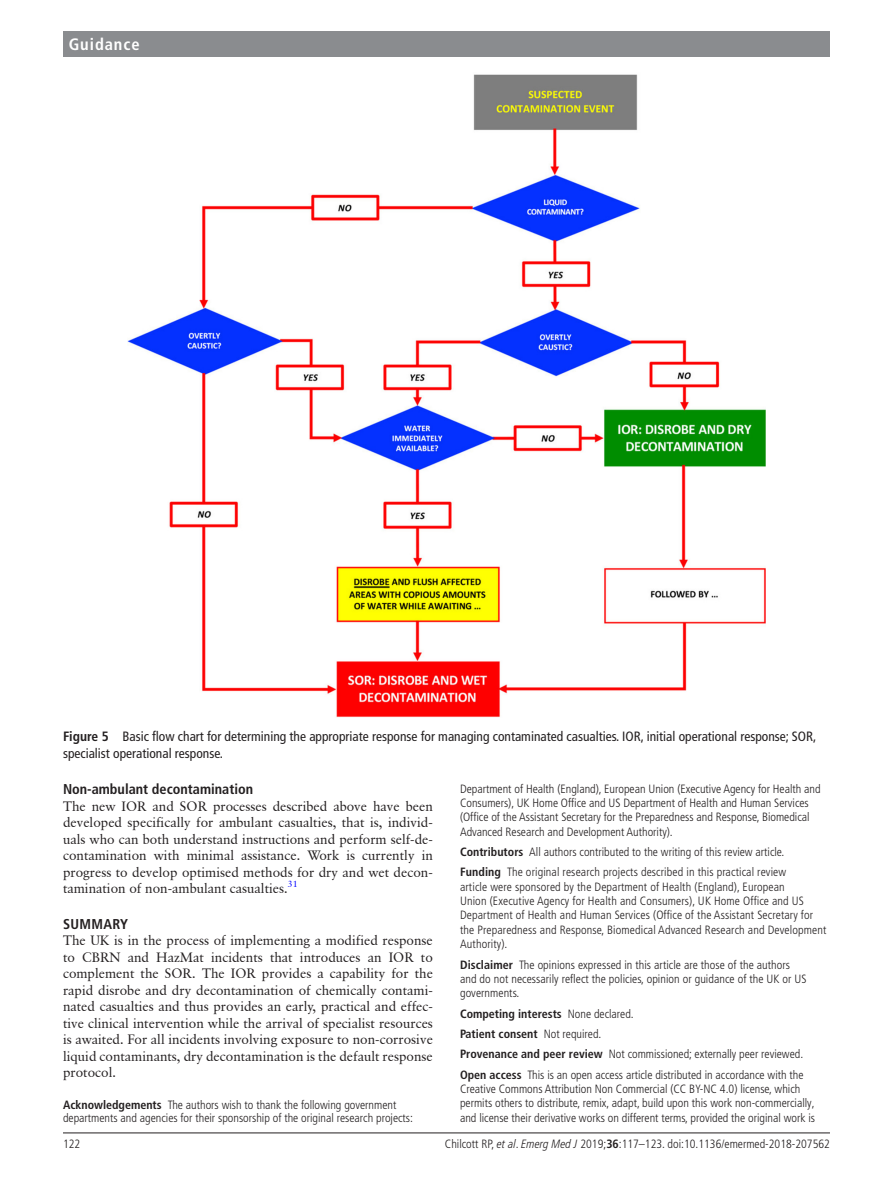
<style>
.page{position:relative;width:893px;height:1191px;background:#fff}
.page>*{position:absolute;margin:0;border:0;box-sizing:border-box;transform-origin:0 0}
.t1{font:700 condensed 16.5px "Frutiger LT Pro";letter-spacing:.055em;color:#fff}
.t2{font:700 condensed 14.25px "Frutiger LT Pro";color:#231f20}
.t3{font:13.5px/16.5px "Classical Garamond BT";color:#231f20;text-align:justify}
.t4{font:condensed 13.5px/16.5px "Frutiger LT Pro";color:#231f20}
.t5{font:300 condensed 12px/14.4px "Frutiger LT Pro";color:#231f20}
.s1{font-weight:700}
.s2{font-style:italic}
</style>
<div class="page">
<hr style="left:63px;top:1132px;width:767px;height:1px;background:#231f20">
<div style="left:63px;top:31px;width:767px;height:25px;background:#8a8c8f"></div>
<img style="left:127px;top:74px;width:638px;height:643px">
<h1 class="t1" style="left:69px;top:34px;width:72px">Guidance</h1>
<p class="t4" style="left:63px;top:728px;width:755px"><span class="s1">Figure 5</span> Basic flow chart for determining the appropriate response for managing contaminated casualties. IOR, initial operational response; SOR, specialist operational response.</p>
<p class="t2" style="left:63px;top:781px;width:192px">Non-ambulant decontamination</p>
<p class="t3" style="left:63px;top:797px;width:371px">The new IOR and SOR processes described above have been developed specifically for ambulant casualties, that is, individ&shy;uals who can both understand instructions and perform self-de&shy;contamination with minimal assistance. Work is currently in progress to develop optimised methods for dry and wet decon&shy;tamination of non-ambulant casualties.<sup>31</sup></p>
<p class="t2" style="left:63px;top:915px;width:66px">Summary</p>
<p class="t3" style="left:63px;top:932px;width:371px">The UK is in the process of implementing a modified response to CBRN and HazMat incidents that introduces an IOR to complement the SOR. The IOR provides a capability for the rapid disrobe and dry decontamination of chemically contami&shy;nated casualties and thus provides an early, practical and effec&shy;tive clinical intervention while the arrival of specialist resources is awaited. For all incidents involving exposure to non-corrosive liquid contaminants, dry decontamination is the default response protocol.</p>
<p class="t5" style="left:63px;top:1098px;width:352px;line-height:13.5px"><span class="s1">Acknowledgements</span> The authors wish to thank the following government departments and agencies for their sponsorship of the original research projects:</p>
<p class="t5" style="left:460px;top:781px;width:362px">Department of Health (England), European Union (Executive Agency for Health and Consumers), UK Home Office and US Department of Health and Human Services (Office of the Assistant Secretary for the Preparedness and Response, Biomedical Advanced Research and Development Authority).</p>
<p class="t5" style="left:460px;top:842px;width:328px;line-height:20.4px"><span class="s1">Contributors</span> All authors contributed to the writing of this review article.<br><span class="s1">Funding</span> The original research projects described in this practical review</p>
<p class="t5" style="left:460px;top:879px;width:368px">article were sponsored by the Department of Health (England), European<br>Union (Executive Agency for Health and Consumers), UK Home Office and US Department of Health and Human Services (Office of the Assistant Secretary for the Preparedness and Response, Biomedical Advanced Research and Development Authority).</p>
<p class="t5" style="left:460px;top:957px;width:348px"><span class="s1">Disclaimer</span> The opinions expressed in this article are those of the authors and do not necessarily reflect the policies, opinion or guidance of the UK or US governments.</p>
<p class="t5" style="left:460px;top:1003px;width:345px;line-height:20.4px"><span class="s1">Competing interests</span> None declared.<br><span class="s1">Patient consent</span> Not required.<br><span class="s1">Provenance and peer review</span> Not commissioned; externally peer reviewed.<br><span class="s1">Open access</span> This is an open access article distributed in accordance with the</p>
<p class="t5" style="left:460px;top:1081px;width:356px">Creative Commons Attribution Non Commercial (CC BY-NC 4.0) license, which permits others to distribute, remix, adapt, build upon this work non-commercially, and license their derivative works on different terms, provided the original work is</p>
<p class="t5" style="left:63px;top:1136px;width:19px">122</p>
<p class="t5" style="left:445px;top:1136px;width:387px">Chilcott RP, <span class="s2">et al</span>. <span class="s2">Emerg Med J</span> 2019;<span class="s1">36</span>:117–123. doi:10.1136/emermed-2018-207562</p>
</div>
